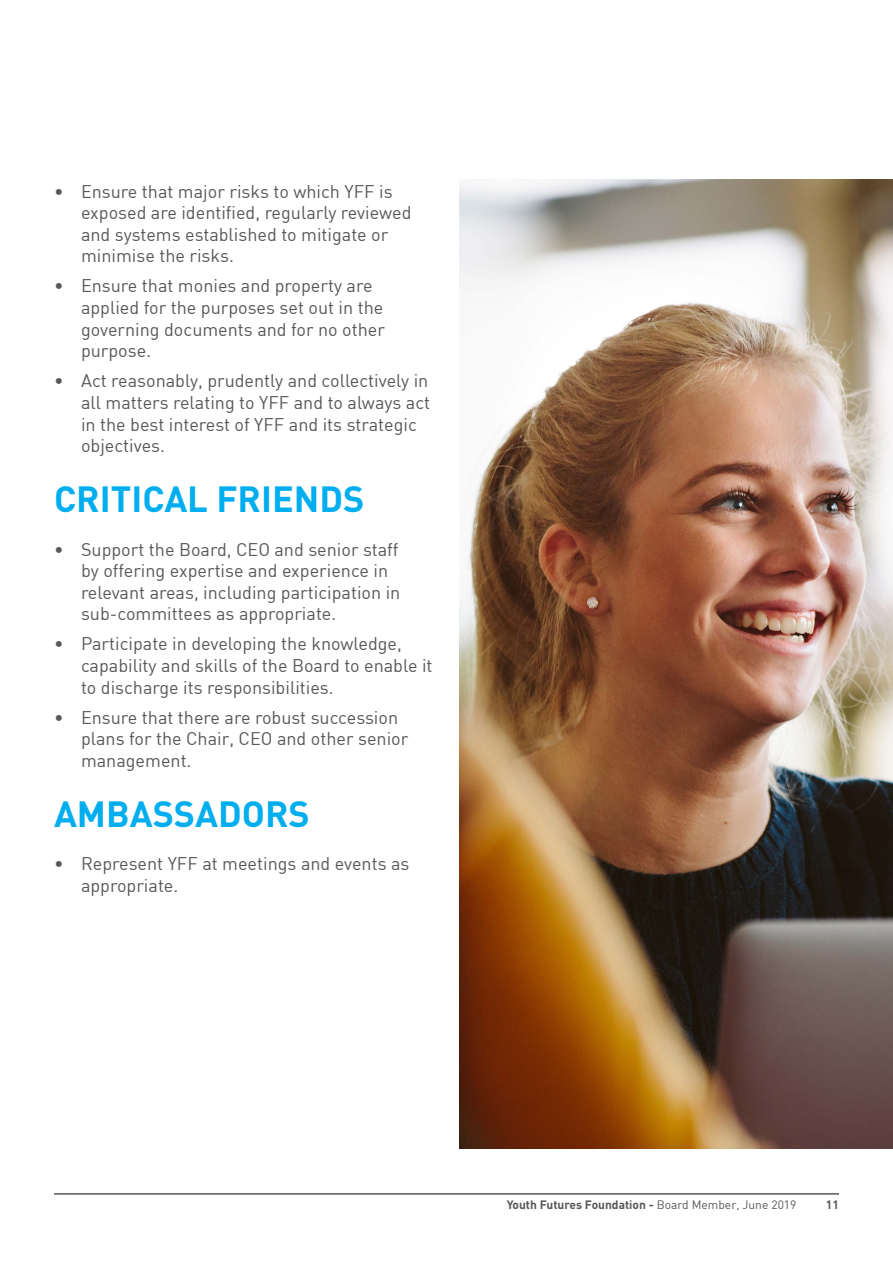
<style>
.page{position:relative;width:893px;height:1263px;background:#fff}
.page>*{position:absolute;margin:0;border:0;box-sizing:border-box;transform-origin:0 0}
.Heading_1{font:700 36px "DIN";color:#00aeef}
.t1{font:18px/21.6px "DIN";color:#57585a}
.t2{font:700 12px "DIN";color:#57585a}
.s1{font-weight:400}
</style>
<div class="page">
<hr style="left:54px;top:1193px;width:785px;height:1px;background:#57585a">
<img style="left:459px;top:180px;width:434px;height:968px">
<p class="t1" style="left:81px;top:180px;width:332px;text-indent:-27px">• Ensure that major risks to which YFF is exposed are identified, regularly reviewed and systems established to mitigate or minimise the risks.</p>
<p class="t1" style="left:81px;top:275px;width:305px;text-indent:-27px">• Ensure that monies and property are applied for the purposes set out in the governing documents and for no other purpose.</p>
<p class="t1" style="left:81px;top:370px;width:351px;text-indent:-27px">• Act reasonably, prudently and collectively in all matters relating to YFF and to always act in the best interest of YFF and its strategic objectives.</p>
<p class="Heading_1" style="left:54px;top:476px;width:312px">CRITICAL FRIENDS</p>
<p class="t1" style="left:81px;top:538px;width:321px;text-indent:-27px">• Support the Board, CEO and senior staff by offering expertise and experience in relevant areas, including participation in sub-committees as appropriate.</p>
<p class="t1" style="left:81px;top:633px;width:353px;text-indent:-27px">• Participate in developing the knowledge, capability and skills of the Board to enable it to discharge its responsibilities.</p>
<p class="t1" style="left:81px;top:706px;width:329px;text-indent:-27px">• Ensure that there are robust succession plans for the Chair, CEO and other senior management.</p>
<p class="Heading_1" style="left:54px;top:791px;width:257px">AMBASSADORS</p>
<p class="t1" style="left:81px;top:853px;width:330px;text-indent:-27px">• Represent YFF at meetings and events as appropriate.</p>
<p class="t2" style="left:507px;top:1197px;width:291px">Youth Futures Foundation - <span class="s1">Board Member, June 2019</span></p>
<p class="t2" style="left:826px;top:1196px;width:15px">11</p>
</div>
